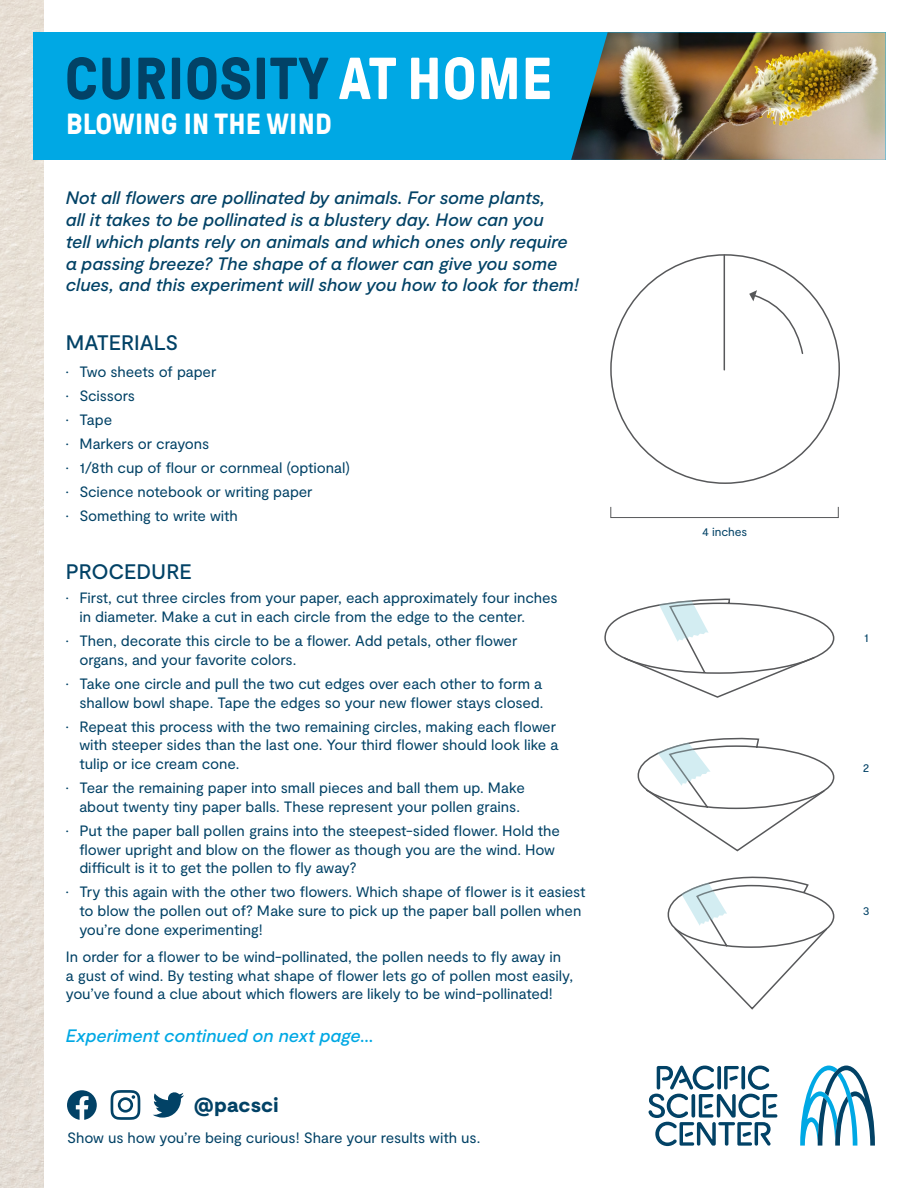
<style>
.page{position:relative;width:918px;height:1188px;background:#fff}
.page>*{position:absolute;margin:0;border:0;box-sizing:border-box;transform-origin:0 0}
.t1{font:700 59.1px "GT Pressura";letter-spacing:.01em;color:#024266}
.t2{font:700 29.1px "GT Pressura";letter-spacing:.01em;color:#fff}
.t3{font:500 21px "Moderat";letter-spacing:-.005em;color:#024266}
.t4{font:900 20.4px "Moderat";letter-spacing:.01em;color:#024266}
.t5{font:italic 500 18px/21.8px "Moderat";letter-spacing:-.005em;color:#024266}
.t6{font:italic 500 18px "Moderat";letter-spacing:-.005em;color:#00a8e4}
.t7{font:15px/18.8px "Moderat";letter-spacing:-.005em;color:#024266}
.t8{font:12px "Moderat";letter-spacing:-.01em;color:#024266}
.s1{color:#fff}
</style>
<div class="page">
<img style="left:0;top:0;width:44px;height:1188px">
<div style="left:33px;top:32px;width:853px;height:128px;background:#00a8e4"></div>
<img style="left:571px;top:32px;width:315px;height:128px">
<svg style="left:800px;top:1066px;width:75px;height:80px"></svg>
<svg style="left:648px;top:1065px;width:129px;height:81px"></svg>
<svg style="left:153px;top:1092px;width:31px;height:26px"></svg>
<svg style="left:111px;top:1090px;width:29px;height:30px"></svg>
<svg style="left:67px;top:1090px;width:30px;height:30px"></svg>
<div style="left:610px;top:507px;width:229px;height:11px;border:1px solid #57585a"></div>
<hr style="left:724px;top:255px;width:1px;height:115px;background:#57585a">
<svg style="left:749px;top:290px;width:55px;height:64px"></svg>
<svg style="left:604px;top:598px;width:231px;height:100px"></svg>
<svg style="left:637px;top:737px;width:198px;height:115px"></svg>
<svg style="left:667px;top:876px;width:168px;height:134px"></svg>
<p class="t1" style="left:65px;top:47px;width:489px">CURIOSITY <span class="s1">AT HOME</span></p>
<p class="t2" style="left:66px;top:108px;width:267px">BLOWING IN THE WIND</p>
<p class="t5" style="left:66px;top:188px;width:515px">Not all flowers are pollinated by animals. For some plants,<br>all it takes to be pollinated is a blustery day. How can you<br>tell which plants rely on animals and which ones only require a passing breeze? The shape of a flower can give you some clues, and this experiment will show you how to look for them!</p>
<p class="t3" style="left:66px;top:330px;width:114px">MATERIALS</p>
<p class="t7" style="left:66px;top:363px;width:152px">• Two sheets of paper</p>
<p class="t7" style="left:66px;top:387px;width:71px">• Scissors</p>
<p class="t7" style="left:66px;top:411px;width:48px">• Tape</p>
<p class="t7" style="left:66px;top:435px;width:145px">• Markers or crayons</p>
<p class="t7" style="left:66px;top:459px;width:286px">• 1/8th cup of flour or cornmeal (optional)</p>
<p class="t7" style="left:66px;top:483px;width:248px">• Science notebook or writing paper</p>
<p class="t7" style="left:66px;top:507px;width:174px">• Something to write with</p>
<p class="t3" style="left:66px;top:560px;width:127px">PROCEDURE</p>
<p class="t7" style="left:79px;top:589px;width:480px;text-indent:-14px">• First, cut three circles from your paper, each approximately four inches in diameter. Make a cut in each circle from the edge to the center.</p>
<p class="t7" style="left:79px;top:632px;width:440px;text-indent:-14px">• Then, decorate this circle to be a flower. Add petals, other flower organs, and your favorite colors.</p>
<p class="t7" style="left:66px;top:675px;width:479px;text-align:right">• Take one circle and pull the two cut edges over each other to form a shallow bowl shape. Tape the edges so your new flower stays closed.</p>
<p class="t7" style="left:79px;top:718px;width:481px;text-indent:-14px">• Repeat this process with the two remaining circles, making each flower with steeper sides than the last one. Your third flower should look like a tulip or ice cream cone.</p>
<p class="t7" style="left:66px;top:779px;width:460px;text-align:center">• Tear the remaining paper into small pieces and ball them up. Make about twenty tiny paper balls. These represent your pollen grains.</p>
<p class="t7" style="left:79px;top:822px;width:482px;text-indent:-14px">• Put the paper ball pollen grains into the steepest-sided flower. Hold the flower upright and blow on the flower as though you are the wind. How difficult is it to get the pollen to fly away?</p>
<p class="t7" style="left:79px;top:883px;width:508px;text-indent:-14px">• Try this again with the other two flowers. Which shape of flower is it easiest to blow the pollen out of? Make sure to pick up the paper ball pollen when you’re done experimenting!</p>
<p class="t7" style="left:66px;top:948px;width:509px">In order for a flower to be wind-pollinated, the pollen needs to fly away in<br>a gust of wind. By testing what shape of flower lets go of pollen most easily, you’ve found a clue about which flowers are likely to be wind-pollinated!</p>
<p class="t6" style="left:66px;top:1025px;width:309px">Experiment continued on next page...</p>
<p class="t4" style="left:194px;top:1093px;width:86px">@pacsci</p>
<p class="t7" style="left:67px;top:1129px;width:415px">Show us how you’re being curious! Share your results with us.</p>
<p class="t8" style="left:702px;top:525px;width:47px">4 inches</p>
<p class="t8" style="left:864px;top:631px;width:6px">1</p>
<p class="t8" style="left:863px;top:761px;width:8px">2</p>
<p class="t8" style="left:863px;top:904px;width:8px">3</p>
</div>
